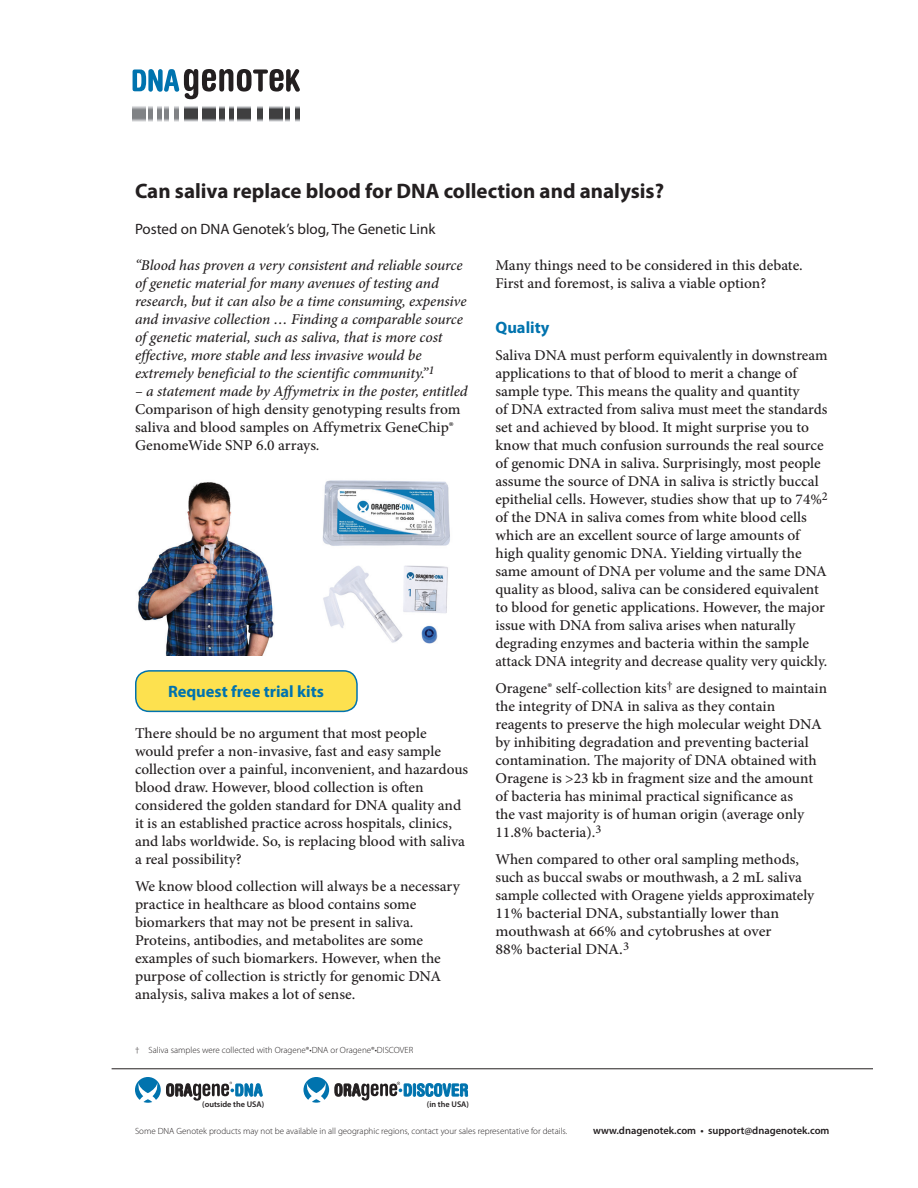
<style>
.page{position:relative;width:918px;height:1188px;background:#fff}
.page>*{position:absolute;margin:0;border:0;box-sizing:border-box;transform-origin:0 0}
.t1{font:700 21px "Myriad Pro";color:#231f20}
.t2{font:700 16.5px "Myriad Pro";color:#0073ae}
.t3{font:500 15px/18px "Minion Pro";color:#231f20}
.t4{font:italic 500 15px/18px "Minion Pro";letter-spacing:-.005em;color:#231f20}
.t5{font:15px "Myriad Pro";color:#231f20}
.t6{font:600 10.5px "Myriad Pro";color:#231f20}
.t7{font:300 9px "Myriad Pro";color:#231f20}
.t8{font:600 8.25px "Myriad Pro";color:#231f20}
.s1{font-style:italic}
</style>
<div class="page">
<svg style="left:133px;top:106px;width:13px;height:16px"></svg>
<svg style="left:148px;top:106px;width:5px;height:16px"></svg>
<svg style="left:157px;top:106px;width:5px;height:16px"></svg>
<svg style="left:165px;top:106px;width:4px;height:16px"></svg>
<svg style="left:174px;top:106px;width:5px;height:16px"></svg>
<svg style="left:185px;top:106px;width:13px;height:16px"></svg>
<svg style="left:203px;top:106px;width:13px;height:16px"></svg>
<svg style="left:238px;top:106px;width:12px;height:16px"></svg>
<svg style="left:270px;top:106px;width:13px;height:16px"></svg>
<svg style="left:220px;top:106px;width:4px;height:16px"></svg>
<svg style="left:257px;top:106px;width:6px;height:16px"></svg>
<svg style="left:229px;top:106px;width:5px;height:16px"></svg>
<svg style="left:286px;top:106px;width:4px;height:16px"></svg>
<svg style="left:295px;top:106px;width:5px;height:16px"></svg>
<svg style="left:133px;top:69px;width:167px;height:30px"></svg>
<svg style="left:135px;top:1077px;width:128px;height:26px"></svg>
<svg style="left:303px;top:1077px;width:26px;height:26px"></svg>
<svg style="left:335px;top:1081px;width:133px;height:20px"></svg>
<hr style="left:112px;top:1069px;width:761px;height:1px;background:#231f20">
<div style="left:136px;top:671px;width:221px;height:40px;background:#fde14f;border-radius:14px"></div>
<div style="left:135px;top:670px;width:223px;height:42px;border:2px solid #0073ae;border-radius:14px"></div>
<img style="left:322px;top:480px;width:128px;height:164px">
<img style="left:138px;top:482px;width:136px;height:173px">
<h1 class="t1" style="left:135px;top:177px;width:531px">Can saliva replace blood for DNA collection and analysis?</h1>
<p class="t5" style="left:135px;top:220px;width:302px">Posted on DNA Genotek’s blog, The Genetic Link</p>
<p class="t4" style="left:135px;top:256px;width:333px">“Blood has proven a very consistent and reliable source of genetic material for many avenues of testing and research, but it can also be a time consuming, expensive and invasive collection … Finding a comparable source of genetic material, such as saliva, that is more cost effective, more stable and less invasive would be extremely beneficial to the scientific community.”<sup>1</sup></p>
<p class="t4" style="left:135px;top:382px;width:334px">– a statement made by Affymetrix in the poster, entitled</p>
<p class="t3" style="left:135px;top:400px;width:327px">Comparison of high density genotyping results from saliva and blood samples on Affymetrix GeneChip®<br>GenomeWide SNP 6.0 arrays<span class="s1">.</span></p>
<p class="t3" style="left:495px;top:256px;width:309px">Many things need to be considered in this debate.<br>First and foremost, is saliva a viable option?</p>
<p class="t2" style="left:495px;top:317px;width:56px">Quality</p>
<p class="t3" style="left:495px;top:346px;width:334px">Saliva DNA must perform equivalently in downstream applications to that of blood to merit a change of sample type. This means the quality and quantity<br>of DNA extracted from saliva must meet the standards set and achieved by blood. It might surprise you to know that much confusion surrounds the real source of genomic DNA in saliva. Surprisingly, most people assume the source of DNA in saliva is strictly buccal epithelial cells. However, studies show that up to 74%<sup>2 </sup>of the DNA in saliva comes from white blood cells which are an excellent source of large amounts of high quality genomic DNA. Yielding virtually the same amount of DNA per volume and the same DNA quality as blood, saliva can be considered equivalent to blood for genetic applications. However, the major issue with DNA from saliva arises when naturally degrading enzymes and bacteria within the sample attack DNA integrity and decrease quality very quickly.</p>
<p class="t3" style="left:495px;top:679px;width:333px">Oragene® self-collection kits<sup>†</sup> are designed to maintain the integrity of DNA in saliva as they contain reagents to preserve the high molecular weight DNA by inhibiting degradation and preventing bacterial contamination. The majority of DNA obtained with Oragene is &gt;23 kb in fragment size and the amount of bacteria has minimal practical significance as<br>the vast majority is of human origin (average only 11.8% bacteria).<sup>3</sup></p>
<p class="t3" style="left:495px;top:850px;width:320px">When compared to other oral sampling methods, such as buccal swabs or mouthwash, a 2 mL saliva sample collected with Oragene yields approximately 11% bacterial DNA, substantially lower than mouthwash at 66% and cytobrushes at over<br>88% bacterial DNA.<sup>3</sup></p>
<p class="t2" style="left:168px;top:681px;width:157px">Request free trial kits</p>
<p class="t3" style="left:135px;top:724px;width:335px">There should be no argument that most people would prefer a non-invasive, fast and easy sample collection over a painful, inconvenient, and hazardous blood draw. However, blood collection is often considered the golden standard for DNA quality and it is an established practice across hospitals, clinics, and labs worldwide. So, is replacing blood with saliva a real possibility?</p>
<p class="t3" style="left:135px;top:877px;width:326px">We know blood collection will always be a necessary practice in healthcare as blood contains some biomarkers that may not be present in saliva.<br>Proteins, antibodies, and metabolites are some examples of such biomarkers. However, when the purpose of collection is strictly for genomic DNA analysis, saliva makes a lot of sense.</p>
<p class="t7" style="left:135px;top:1045px;width:280px">† Saliva samples were collected with Oragene®•DNA or Oragene®•DISCOVER</p>
<p class="t8" style="left:202px;top:1098px;width:64px">(outside the USA)</p>
<p class="t8" style="left:427px;top:1098px;width:43px">(in the USA)</p>
<p class="t7" style="left:135px;top:1126px;width:434px">Some DNA Genotek products may not be available in all geographic regions, contact your sales representative for details.</p>
<p class="t6" style="left:593px;top:1124px;width:238px">www.dnagenotek.com • support@dnagenotek.com</p>
</div>
